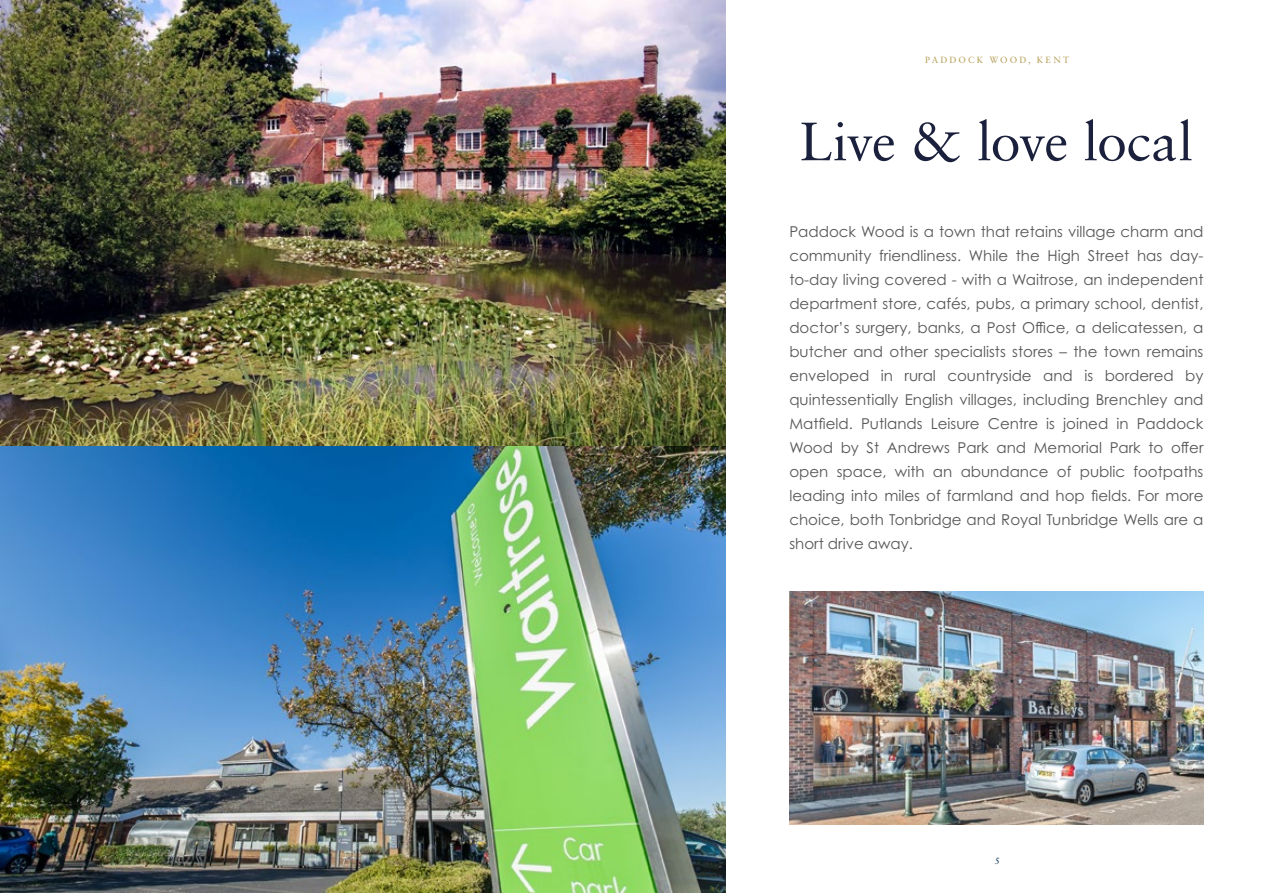
<style>
.page{position:relative;width:1263px;height:893px;background:#fff}
.page>*{position:absolute;margin:0;border:0;box-sizing:border-box;transform-origin:0 0}
.t1{font:54px "Sabon LT Pro";letter-spacing:-.025em;color:#1b213d}
.t2{font:15px/24px "Century Gothic Pro";color:#575756;text-align:justify}
.t3{font:9px "Sabon LT Pro";letter-spacing:.23em;color:#b69f56}
.t4{font:9px "Sabon LT Pro";color:#002852}
</style>
<div class="page">
<img style="left:0;top:0;width:726px;height:893px">
<img style="left:789px;top:591px;width:414px;height:234px">
<p class="t3" style="left:925px;top:54px;width:146px">PADDOCK WOOD, KENT</p>
<h1 class="t1" style="left:800px;top:108px;width:395px">Live &amp; love local</h1>
<p class="t2" style="left:789px;top:219px;width:416px">Paddock Wood is a town that retains village charm and community friendliness. While the High Street has day&shy;to-day living covered - with a Waitrose, an independent department store, cafés, pubs, a primary school, dentist, doctor’s surgery, banks, a Post Office, a delicatessen, a butcher and other specialists stores – the town remains enveloped in rural countryside and is bordered by quintessentially English villages, including Brenchley and Matfield. Putlands Leisure Centre is joined in Paddock Wood by St Andrews Park and Memorial Park to offer open space, with an abundance of public footpaths leading into miles of farmland and hop fields. For more choice, both Tonbridge and Royal Tunbridge Wells are a short drive away.</p>
<p class="t4" style="left:995px;top:855px;width:7px">5</p>
</div>
